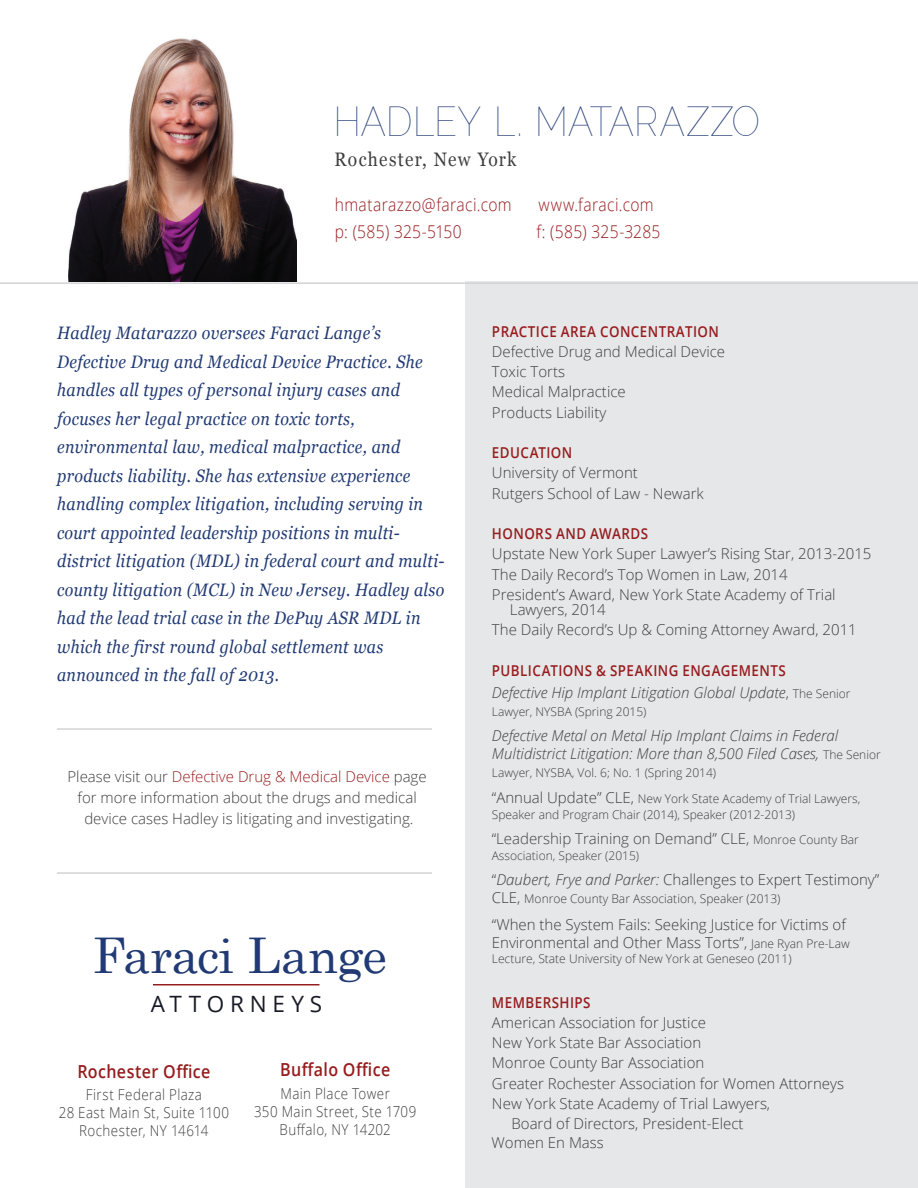
<style>
.page{position:relative;width:918px;height:1188px;background:#fff}
.page>*{position:absolute;margin:0;border:0;box-sizing:border-box;transform-origin:0 0}
.t1{font:49.2px "Century";letter-spacing:-.02em;color:#213a74}
.t2{font:100 42px "Raleway";letter-spacing:.02em;color:#213a74;scale:.89 1}
.t3{font:22.5px "Open Sans";letter-spacing:.255em;color:#181a26}
.t4{font:19.5px "Georgia";letter-spacing:.07em;color:#3e3e3f;scale:.89 1}
.t5{font:italic 18px/28.5px "Georgia";letter-spacing:.02em;color:#213a74;scale:.89 1}
.t6{font:600 18px "Open Sans";letter-spacing:.025em;color:#971c1e;scale:.89 1}
.t7{font:300 17.55px "Open Sans";letter-spacing:.025em;color:#971c1e;scale:.89 1}
.t8{font:300 15px/20.2px "Open Sans";color:#3e3e3f}
.t9{font:italic 300 15px/22.5px "Open Sans";color:#3e3e3f}
.t10{font:300 15px/18px "Open Sans";letter-spacing:.03em;color:#3e3e3f;text-align:center;scale:.89 1}
.t11{font:600 15px "Open Sans";letter-spacing:.035em;color:#971c1e;scale:.89 1}
.t12{font:300 15px "Open Sans";color:#414142}
.t13{font:300 12px/25.5px "Open Sans";color:#3e3e3f}
.t14{font:300 12px "Open Sans";color:#414142}
.s1{font-weight:600;font-style:normal;color:#971c1e}
.s2{font-style:normal}
.s3{font-style:normal;font-size:12px}
.s4{font-size:15px}
.s5{color:#981e1f}
.s6{font-size:12px}
.s7{font-style:italic}
</style>
<div class="page">
<div style="left:465px;top:282px;width:453px;height:906px;background:#e6e7e9"></div>
<hr style="left:0;top:282px;width:918px;height:2px;background:#d1d2d4">
<img style="left:69px;top:38px;width:228px;height:244px">
<hr style="left:153px;top:984px;width:167px;height:2px;background:#971c1e">
<hr style="left:57px;top:728px;width:375px;height:2px;background:#d1d2d4">
<hr style="left:57px;top:872px;width:375px;height:2px;background:#d1d2d4">
<h2 class="t2" style="left:334px;top:98px;width:480px">HADLEY L. MATARAZZO</h2>
<h3 class="t4" style="left:334px;top:145px;width:206px">Rochester, New York</h3>
<p class="t7" style="left:335px;top:192px;width:200px">hmatarazzo@faraci.com</p>
<p class="t7" style="left:538px;top:192px;width:131px">www.faraci.com</p>
<p class="t7" style="left:335px;top:219px;width:144px">p: (585) 325-5150</p>
<p class="t7" style="left:537px;top:219px;width:141px">f: (585) 325-3285</p>
<p class="t5" style="left:57px;top:318px;width:437px">Hadley Matarazzo oversees Faraci Lange’s Defective Drug and Medical Device Practice. She handles all types of personal injury cases and focuses her legal practice on toxic torts, environmental law, medical malpractice, and products liability. She has extensive experience handling complex litigation, including serving in court appointed leadership positions in multi&shy;district litigation (MDL) in federal court and multi&shy;county litigation (MCL) in New Jersey. Hadley also had the lead trial case in the DePuy ASR MDL in which the first round global settlement was announced in the fall of 2013.</p>
<p class="t11" style="left:492px;top:321px;width:257px">PRACTICE AREA CONCENTRATION</p>
<p class="t8" style="left:492px;top:341px;width:235px">Defective Drug and Medical Device<br>Toxic Torts<br>Medical Malpractice<br>Products Liability</p>
<p class="t11" style="left:492px;top:442px;width:92px">EDUCATION</p>
<p class="t8" style="left:492px;top:462px;width:213px">University of Vermont<br>Rutgers School of Law - Newark</p>
<p class="t11" style="left:492px;top:523px;width:177px">HONORS AND AWARDS</p>
<p class="t8" style="left:492px;top:543px;width:381px">Upstate New York Super Lawyer’s Rising Star, 2013-2015<br>The Daily Record’s Top Women in Law, 2014<br>President’s Award, New York State Academy of Trial</p>
<p class="t8" style="left:492px;top:599px;width:366px;text-indent:18px">Lawyers, 2014<br>The Daily Record’s Up &amp; Coming Attorney Award, 2011</p>
<p class="t9" style="left:492px;top:658px;width:360px"><span class="s1">PUBLICATIONS &amp; SPEAKING ENGAGEMENTS<br></span>Defective Hip Implant Litigation Global Update<span class="s2">,</span> <span class="s3">The Senior</span></p>
<p class="t13" style="left:492px;top:699px;width:156px">Lawyer, NYSBA (Spring 2015)</p>
<p class="t9" style="left:492px;top:726px;width:390px;line-height:18px">Defective Metal on Metal Hip Implant Claims in Federal<br>Multidistrict Litigation: More than 8,500 Filed Cases, <span class="s3">The Senior</span></p>
<p class="t13" style="left:492px;top:760px;width:370px">Lawyer, NYSBA, Vol. 6; No. 1 (Spring 2014)<br><span class="s4">“Annual Update” CLE,</span> New York State Academy of Trial Lawyers,</p>
<p class="t13" style="left:492px;top:801px;width:305px">Speaker and Program Chair (2014), Speaker (2012-2013)</p>
<p class="t8" style="left:68px;top:766px;width:361px;line-height:21px;text-align:center">Please visit our <span class="s5">Defective Drug &amp; Medical Device</span> page for more information about the drugs and medical device cases Hadley is litigating and investigating.</p>
<h1 class="t1" style="left:93px;top:914px;width:296px">Faraci Lange</h1>
<h3 class="t3" style="left:151px;top:988px;width:173px">ATTORNEYS</h3>
<p class="t6" style="left:77px;top:1059px;width:151px">Rochester Office</p>
<p class="t10" style="left:59px;top:1085px;width:193px">First Federal Plaza<br>28 East Main St, Suite 1100<br>Rochester, NY 14614</p>
<p class="t6" style="left:280px;top:1057px;width:125px">Buffalo Office</p>
<p class="t10" style="left:254px;top:1084px;width:184px">Main Place Tower<br>350 Main Street, Ste 1709<br>Buffalo, NY 14202</p>
<p class="t12" style="left:492px;top:828px;width:369px">“Leadership Training on Demand” CLE, <span class="s6">Monroe County Bar</span></p>
<p class="t14" style="left:492px;top:847px;width:149px">Association, Speaker (2015)</p>
<p class="t8" style="left:492px;top:869px;width:389px">“<span class="s7">Daubert, Frye and Parker:</span> Challenges to Expert Testimony”</p>
<p class="t13" style="left:492px;top:885px;width:290px"><span class="s4">CLE,</span> Monroe County Bar Association, Speaker (2013)</p>
<p class="t8" style="left:492px;top:915px;width:359px;line-height:18px">“When the System Fails: Seeking Justice for Victims of<br>Environmental and Other Mass Torts”, <span class="s6">Jane Ryan Pre-Law</span></p>
<p class="t13" style="left:492px;top:946px;width:301px">Lecture, State University of New York at Geneseo (2011)</p>
<p class="t11" style="left:492px;top:992px;width:112px">MEMBERSHIPS</p>
<p class="t8" style="left:492px;top:1012px;width:216px">American Association for Justice</p>
<p class="t8" style="left:492px;top:1032px;width:211px">New York State Bar Association</p>
<p class="t8" style="left:492px;top:1053px;width:214px">Monroe County Bar Association</p>
<p class="t8" style="left:492px;top:1073px;width:354px">Greater Rochester Association for Women Attorneys</p>
<p class="t8" style="left:492px;top:1093px;width:280px">New York State Academy of Trial Lawyers,</p>
<p class="t8" style="left:511px;top:1113px;width:234px">Board of Directors, President-Elect</p>
<p class="t8" style="left:492px;top:1132px;width:114px">Women En Mass</p>
</div>
